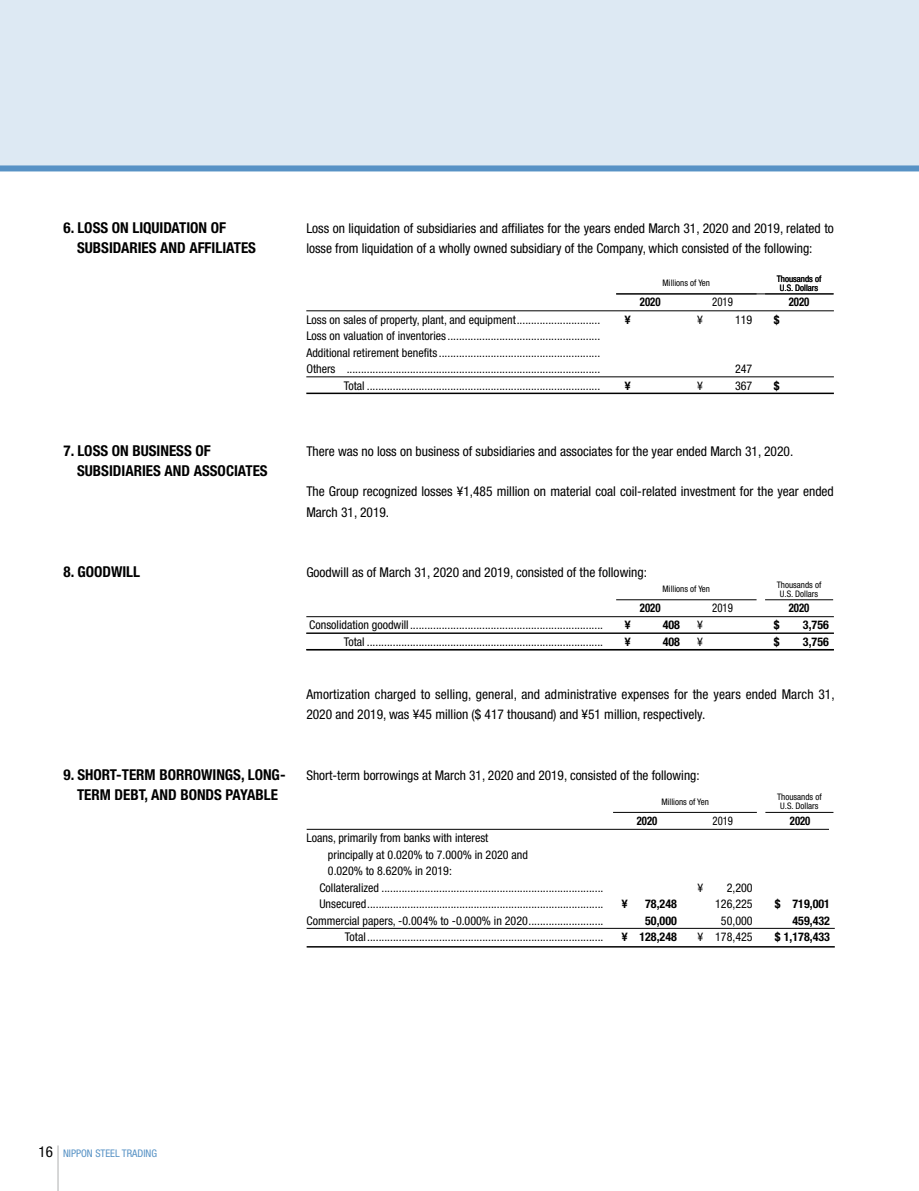
<style>
.page{position:relative;width:919px;height:1191px;background:#fff}
.page>*{position:absolute;margin:0;border:0;box-sizing:border-box;transform-origin:0 0}
.t1{font:700 condensed 15px/20.2px "Helvetica Neue";color:#000}
.t2{font:condensed 13.5px/20.2px "Helvetica Neue";color:#000}
.t3{font:condensed 13.35px "Helvetica Neue";color:#000}
.t4{font:condensed 12px/16.5px "Helvetica Neue";color:#000;text-align:right}
.t5{font:700 condensed 12px/16.5px "Helvetica Neue";color:#000;text-align:right}
.t6{font:700 condensed 12px "Helvetica Neue";color:#000;scale:.9 1}
.t7{font:condensed 12px "Helvetica Neue";color:#000;scale:.9 1}
.t8{font:700 condensed 11.85px "Helvetica Neue";color:#000;scale:.9 1}
.t9{font:condensed 11.85px "Helvetica Neue";color:#000;scale:.9 1}
.t10{font:condensed 10.5px "Helvetica Neue";color:#5792c5}
.t11{font:condensed 9px/9px "Helvetica Neue";color:#000;text-align:center}
.s1{font-size:15px;color:#000}
</style>
<div class="page">
<hr style="left:57px;top:1145px;width:2px;height:46px;background:#c9caca">
<div style="left:0;top:0;width:918px;height:168px;background:#dde9f3"></div>
<div style="left:0;top:165px;width:918px;height:6px;background:#5792c5"></div>
<hr style="left:616px;top:599px;width:140px;height:1px;background:#000">
<hr style="left:765px;top:599px;width:68px;height:1px;background:#000">
<hr style="left:306px;top:616px;width:527px;height:1px;background:#000">
<hr style="left:306px;top:633px;width:527px;height:1px;background:#000">
<hr style="left:306px;top:649px;width:527px;height:1px;background:#000">
<hr style="left:613px;top:812px;width:143px;height:1px;background:#000">
<hr style="left:765px;top:812px;width:68px;height:1px;background:#000">
<hr style="left:306px;top:829px;width:522px;height:1px;background:#000">
<hr style="left:306px;top:946px;width:528px;height:1px;background:#000">
<hr style="left:306px;top:928px;width:528px;height:1px;background:#000">
<hr style="left:306px;top:310px;width:527px;height:1px;background:#000">
<hr style="left:306px;top:376px;width:527px;height:1px;background:#000">
<hr style="left:616px;top:294px;width:217px;height:1px;background:#000">
<hr style="left:306px;top:392px;width:527px;height:2px;background:#000">
<p class="t1" style="left:77px;top:217px;width:180px;text-indent:-14px">6. LOSS ON LIQUIDATION OF<br>SUBSIDARIES AND AFFILIATES</p>
<p class="t2" style="left:306px;top:218px;width:529px">Loss on liquidation of subsidiaries and affiliates for the years ended March 31, 2020 and 2019, related to losse from liquidation of a wholly owned subsidiary of the Company, which consisted of the following:</p>
<p class="t11" style="left:662px;top:279px;width:49px">Millions of Yen</p>
<p class="t11" style="left:776px;top:274px;width:46px">Thousands of<br>U.S. Dollars</p>
<p class="t6" style="left:639px;top:295px;width:25px">2020</p>
<p class="t7" style="left:712px;top:295px;width:25px">2019</p>
<p class="t6" style="left:788px;top:295px;width:25px">2020</p>
<p class="t4" style="left:306px;top:311px;width:295px">Loss on sales of property, plant, and equipment.............................<br>Loss on valuation of inventories .....................................................<br>Additional retirement benefits ........................................................<br>Others ........................................................................................<br>Total .................................................................................</p>
<p class="t5" style="left:773px;top:311px;width:7px">$</p>
<p class="t4" style="left:697px;top:311px;width:7px">¥</p>
<p class="t4" style="left:735px;top:311px;width:19px">119</p>
<p class="t5" style="left:624px;top:311px;width:7px">¥</p>
<p class="t4" style="left:735px;top:360px;width:19px">247</p>
<p class="t5" style="left:773px;top:377px;width:7px">$</p>
<p class="t4" style="left:697px;top:377px;width:7px">¥</p>
<p class="t4" style="left:735px;top:377px;width:19px">367</p>
<p class="t5" style="left:624px;top:377px;width:7px">¥</p>
<p class="t1" style="left:77px;top:440px;width:192px;text-indent:-14px">7. LOSS ON BUSINESS OF<br>SUBSIDIARIES AND ASSOCIATES</p>
<p class="t2" style="left:306px;top:441px;width:488px">There was no loss on business of subsidiaries and associates for the year ended March 31, 2020.</p>
<p class="t2" style="left:306px;top:481px;width:529px">The Group recognized losses ¥1,485 million on material coal coil-related investment for the year ended<br>March 31, 2019.</p>
<p class="t1" style="left:63px;top:561px;width:78px">8. GOODWILL</p>
<p class="t2" style="left:306px;top:562px;width:342px">Goodwill as of March 31, 2020 and 2019, consisted of the following:</p>
<p class="t11" style="left:662px;top:584px;width:49px">Millions of Yen</p>
<p class="t11" style="left:776px;top:580px;width:46px">Thousands of<br>U.S. Dollars</p>
<p class="t6" style="left:639px;top:600px;width:25px">2020</p>
<p class="t7" style="left:712px;top:601px;width:25px">2019</p>
<p class="t6" style="left:788px;top:600px;width:25px">2020</p>
<p class="t4" style="left:309px;top:617px;width:295px">Consolidation goodwill...................................................................<br>Total ..................................................................................</p>
<p class="t5" style="left:773px;top:617px;width:7px">$</p>
<p class="t5" style="left:802px;top:617px;width:27px">3,756</p>
<p class="t5" style="left:624px;top:617px;width:7px">¥</p>
<p class="t5" style="left:662px;top:617px;width:19px">408</p>
<p class="t5" style="left:624px;top:633px;width:7px">¥</p>
<p class="t5" style="left:662px;top:633px;width:19px">408</p>
<p class="t4" style="left:697px;top:617px;width:7px;text-align:left">¥ ¥</p>
<p class="t5" style="left:773px;top:633px;width:7px">$</p>
<p class="t5" style="left:802px;top:633px;width:27px">3,756</p>
<p class="t2" style="left:306px;top:684px;width:530px">Amortization charged to selling, general, and administrative expenses for the years ended March 31,<br>2020 and 2019, was ¥45 million ($ 417 thousand) and ¥51 million, respectively.</p>
<p class="t1" style="left:63px;top:764px;width:223px;text-align:center">9. SHORT-TERM BORROWINGS, LONG-<br>TERM DEBT, AND BONDS PAYABLE</p>
<p class="t3" style="left:306px;top:767px;width:395px">Short-term borrowings at March 31, 2020 and 2019, consisted of the following:</p>
<p class="t11" style="left:661px;top:797px;width:49px">Millions of Yen</p>
<p class="t11" style="left:777px;top:792px;width:46px">Thousands of<br>U.S. Dollars</p>
<p class="t4" style="left:306px;top:829px;width:183px">Loans, primarily from banks with interest</p>
<p class="t4" style="left:328px;top:846px;width:202px">principally at 0.020% to 7.000% in 2020 and</p>
<p class="t4" style="left:328px;top:862px;width:125px">0.020% to 8.620% in 2019:</p>
<p class="t4" style="left:319px;top:879px;width:285px">Collateralized .............................................................................</p>
<p class="t4" style="left:319px;top:895px;width:285px">Unsecured..................................................................................</p>
<p class="t4" style="left:306px;top:912px;width:298px">Commercial papers, -0.004% to -0.000% in 2020..........................</p>
<p class="t4" style="left:345px;top:928px;width:260px">Total..................................................................................</p>
<p class="t8" style="left:636px;top:813px;width:24px">2020</p>
<p class="t9" style="left:712px;top:813px;width:24px">2019</p>
<p class="t8" style="left:789px;top:813px;width:24px">2020</p>
<p class="t4" style="left:697px;top:879px;width:57px">2,200<br>126,225<br>50,000<br>¥ 178,425</p>
<p class="t4" style="left:697px;top:879px;width:7px">¥</p>
<p class="t5" style="left:774px;top:895px;width:57px">$ 719,001<br>459,432<br>$ 1,178,433</p>
<p class="t5" style="left:621px;top:895px;width:57px">78,248<br>50,000<br>¥ 128,248</p>
<p class="t5" style="left:621px;top:895px;width:7px">¥</p>
<p class="t10" style="left:39px;top:1146px;width:120px"><span class="s1">16</span> NIPPON STEEL TRADING</p>
</div>
